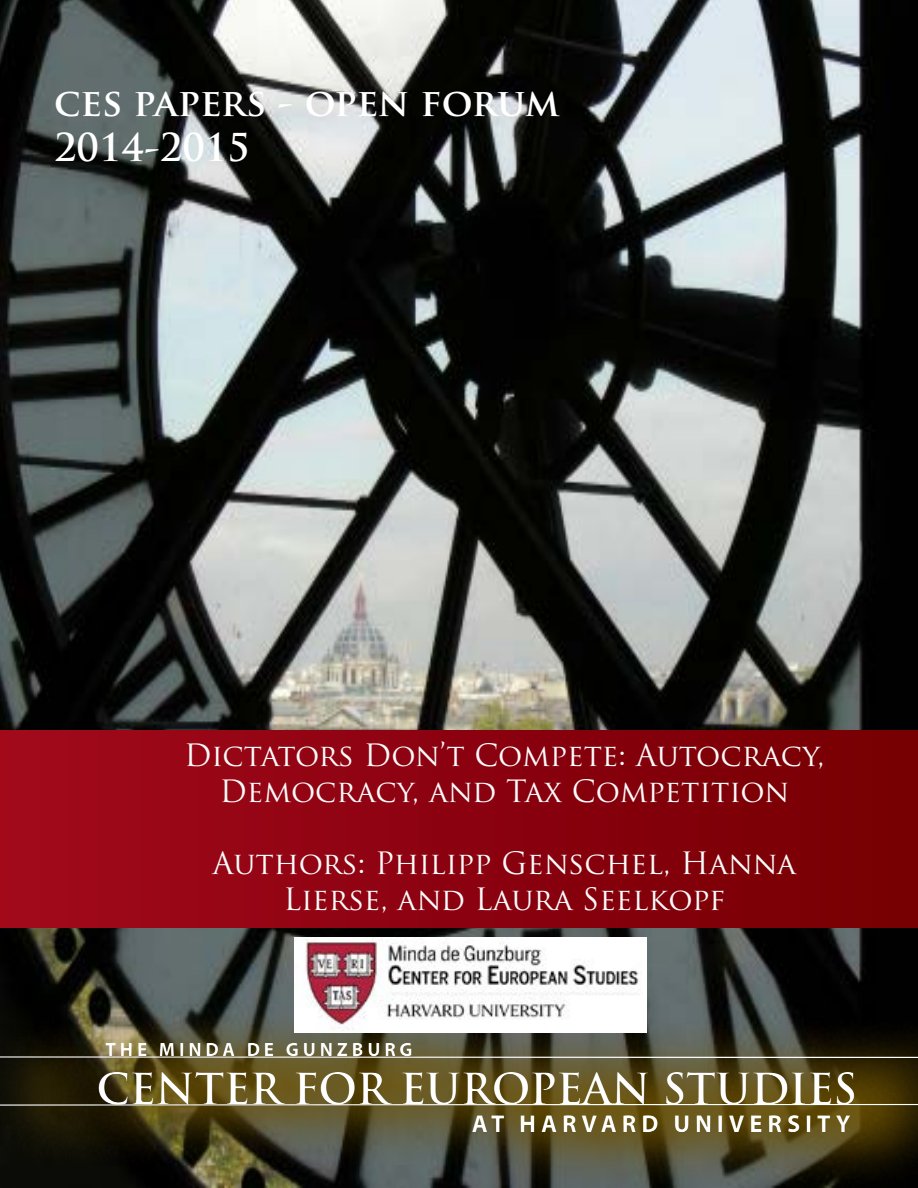
<style>
.page{position:relative;width:918px;height:1188px;background:#fff}
.page>*{position:absolute;margin:0;border:0;box-sizing:border-box;transform-origin:0 0}
.t1{font:700 41.7px "Trajan Pro";letter-spacing:-.01em;color:#fff}
.t2{font:700 37.5px/45px "Trajan Pro";color:#fff}
.t3{font:30px/36px "Trajan Pro";color:#fbfbfb;text-align:center}
.t4{font:700 24.6px "Myriad Pro";letter-spacing:.2em;color:#fff}
.t5{font:700 19.2px "Myriad Pro";letter-spacing:.2em;color:#fff}
</style>
<div class="page">
<img style="left:0;top:0;width:918px;height:1001px">
<div style="left:0;top:731px;width:918px;height:196px;background:linear-gradient(to right,#a2081b,#760003)"></div>
<div style="left:0;top:1001px;width:918px;height:187px;background:#705402;opacity:.89"></div>
<div style="left:0;top:1033px;width:918px;height:107px;background:#fff;opacity:.75"></div>
<div style="left:0;top:1036px;width:918px;height:107px;background:#000;opacity:.75"></div>
<img style="left:295px;top:937px;width:352px;height:95px">
<p class="t2" style="left:54px;top:80px;width:507px">ces papers - open forum<br>2014-2015</p>
<p class="t3" style="left:184px;top:737px;width:642px">Dictators Don’t Compete: Autocracy,<br>Democracy, and Tax Competition</p>
<p class="t3" style="left:213px;top:845px;width:585px">Authors: Philipp Genschel, Hanna<br>Lierse, and Laura Seelkopf</p>
<p class="t5" style="left:106px;top:1037px;width:309px">THE MINDA DE GUNZBURG</p>
<h1 class="t1" style="left:97px;top:1063px;width:762px">CENTER FOR EUROPEAN STUDIES</h1>
<p class="t4" style="left:472px;top:1108px;width:380px">AT HARVARD UNIVERSITY</p>
</div>
